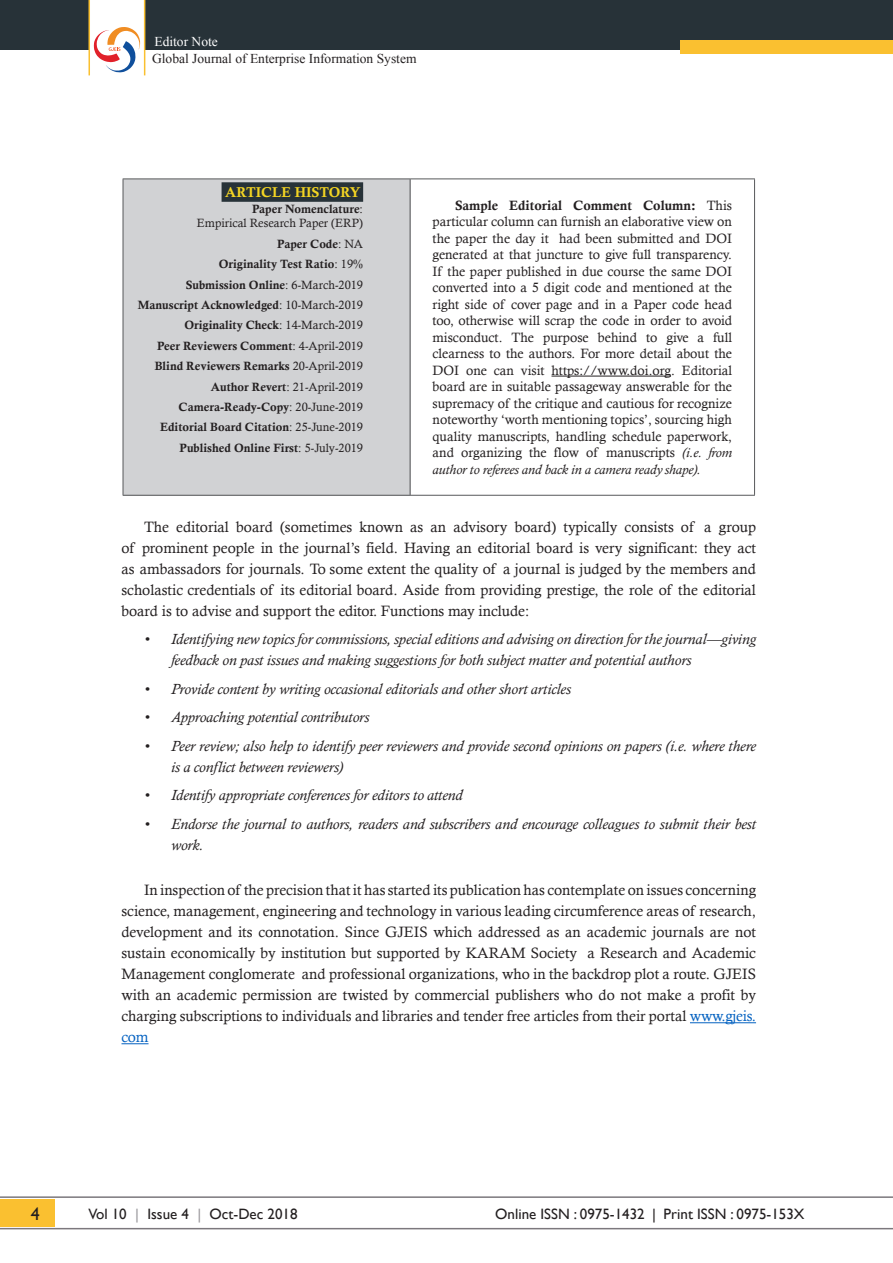
<style>
.page{position:relative;width:893px;height:1263px;background:#fff}
.page>*{position:absolute;margin:0;border:0;box-sizing:border-box;transform-origin:0 0}
.t1{font:18px "Gill Sans";color:#231f20}
.Body_text{font:15px/21px "Calisto";color:#231f20;text-align:justify}
.Body_text-2{font:italic 15px/21px "Calisto";color:#231f20}
.t2{font:15px "Gill Sans";color:#231f20}
.t3{font:14.25px "Calis MT Bol";color:#f4d523}
.Body_text-3{font:13.5px/16.5px "Calisto";color:#231f20;text-align:justify}
.t4{font:13.5px "Times New Roman";color:#231f20}
.t5{font:13.5px "Times New Roman";color:#fff}
.t6{font:12px/20.4px "Calis MT Bol";color:#231f20;text-align:right}
.t7{font:12px/14.4px "Calisto";color:#231f20;text-align:right}
.s1{font-family:"Calis MT Bol"}
.s2{font-family:"Calisto"}
.s3{font-style:italic}
.s4{color:#0562c1}
.s5{color:#99979b}
</style>
<div class="page">
<div style="left:0;top:1199px;width:54px;height:27px;background:#fac030"></div>
<hr style="left:0;top:1196px;width:893px;height:2px;background:#7c787d">
<hr style="left:0;top:1228px;width:893px;height:1px;background:#7c787d">
<div style="left:0;top:0;width:893px;height:50px;background:#273238"></div>
<div style="left:680px;top:40px;width:213px;height:14px;background:#fac030"></div>
<svg style="left:88px;top:0;width:57px;height:76px"></svg>
<hr style="left:690px;top:1022px;width:66px;height:1px;background:#0562c1">
<svg style="left:122px;top:1043px;width:27px;height:1px"></svg>
<div style="left:123px;top:179px;width:287px;height:316px;background:#d1d2d4"></div>
<hr style="left:123px;top:179px;width:287px;height:1px;background:#57585a">
<hr style="left:123px;top:179px;width:1px;height:316px;background:#57585a">
<hr style="left:410px;top:179px;width:345px;height:1px;background:#57585a">
<hr style="left:410px;top:179px;width:1px;height:316px;background:#57585a">
<hr style="left:754px;top:179px;width:1px;height:316px;background:#57585a">
<hr style="left:123px;top:495px;width:287px;height:1px;background:#57585a">
<hr style="left:410px;top:495px;width:345px;height:1px;background:#57585a">
<div style="left:222px;top:182px;width:141px;height:20px;background:#273238"></div>
<hr style="left:551px;top:376px;width:120px;height:1px;background:#231f20">
<p class="t5" style="left:154px;top:32px;width:65px">Editor Note</p>
<p class="t4" style="left:152px;top:50px;width:266px">Global Journal of Enterprise Information System</p>
<p class="t3" style="left:225px;top:184px;width:22px">Article</p>
<p class="t3" style="left:295px;top:184px;width:22px">History</p>
<p class="t7" style="left:197px;top:202px;width:168px"><span class="s1">Paper Nomenclature</span>:<br>Empirical Research Paper (ERP)</p>
<p class="t6" style="left:138px;top:234px;width:227px">Paper Code<span class="s2">: NA<br></span>Originality Test Ratio<span class="s2">: 19%<br></span>Submission Online<span class="s2">: 6-March-2019<br></span>Manuscript Acknowledged<span class="s2">: 10-March-2019<br></span>Originality Check<span class="s2">: 14-March-2019<br></span>Peer Reviewers Comment<span class="s2">: 4-April-2019<br></span>Blind Reviewers Remarks <span class="s2">20-April-2019<br></span>Author Revert<span class="s2">: 21-April-2019<br></span>Camera-Ready-Copy<span class="s2">: 20-June-2019<br></span>Editorial Board Citation<span class="s2">: 25-June-2019<br></span>Published Online First<span class="s2">: 5-July-2019</span></p>
<p class="Body_text-3" style="left:433px;top:197px;width:301px;text-indent:22px"><span class="s1">Sample Editorial Comment Column:</span> This particular column can furnish an elaborative view on the paper the day it had been submitted and DOI generated at that juncture to give full transparency.<br>If the paper published in due course the same DOI converted into a 5 digit code and mentioned at the right side of cover page and in a Paper code head too, otherwise will scrap the code in order to avoid misconduct. The purpose behind to give a full clearness to the authors. For more detail about the DOI one can visit https://www.doi.org. Editorial board are in suitable passageway answerable for the supremacy of the critique and cautious for recognize noteworthy ‘worth mentioning topics’, sourcing high quality manuscripts, handling schedule paperwork, and organizing the flow of manuscripts <span class="s3">(i.e. from author to referees and back in a camera ready shape).</span></p>
<p class="Body_text" style="left:122px;top:516px;width:636px;text-indent:22px">The editorial board (sometimes known as an advisory board) typically consists of a group of prominent people in the journal’s field. Having an editorial board is very significant: they act as ambassadors for journals. To some extent the quality of a journal is judged by the members and scholastic credentials of its editorial board. Aside from providing prestige, the role of the editorial board is to advise and support the editor. Functions may include:</p>
<p class="Body_text-2" style="left:171px;top:629px;width:586px;text-indent:-27px">• Identifying new topics for commissions, special editions and advising on direction for the journal—giving feedback on past issues and making suggestions for both subject matter and potential authors</p>
<p class="Body_text-2" style="left:144px;top:678px;width:428px">• Provide content by writing occasional editorials and other short articles</p>
<p class="Body_text-2" style="left:144px;top:707px;width:227px">• Approaching potential contributors</p>
<p class="Body_text-2" style="left:171px;top:735px;width:586px;text-indent:-27px">• Peer review; also help to identify peer reviewers and provide second opinions on papers (i.e. where there is a conflict between reviewers)</p>
<p class="Body_text-2" style="left:144px;top:785px;width:320px">• Identify appropriate conferences for editors to attend</p>
<p class="Body_text-2" style="left:171px;top:813px;width:586px;text-indent:-27px">• Endorse the journal to authors, readers and subscribers and encourage colleagues to submit their best work.</p>
<p class="Body_text" style="left:122px;top:880px;width:636px;text-indent:22px">In inspection of the precision that it has started its publication has contemplate on issues concerning science, management, engineering and technology in various leading circumference areas of research, development and its connotation. Since GJEIS which addressed as an academic journals are not sustain economically by institution but supported by KARAM Society a Research and Academic Management conglomerate and professional organizations, who in the backdrop plot a route. GJEIS with an academic permission are twisted by commercial publishers who do not make a profit by charging subscriptions to individuals and libraries and tender free articles from their portal <span class="s4">www.gjeis. com</span></p>
<p class="t1" style="left:31px;top:1203px;width:10px">4</p>
<p class="t2" style="left:88px;top:1205px;width:211px">Vol 10 <span class="s5">|</span> Issue 4 <span class="s5">|</span> Oct-Dec 2018</p>
<p class="t2" style="left:495px;top:1205px;width:311px">Online ISSN : 0975-1432 | Print ISSN : 0975-153X</p>
</div>
